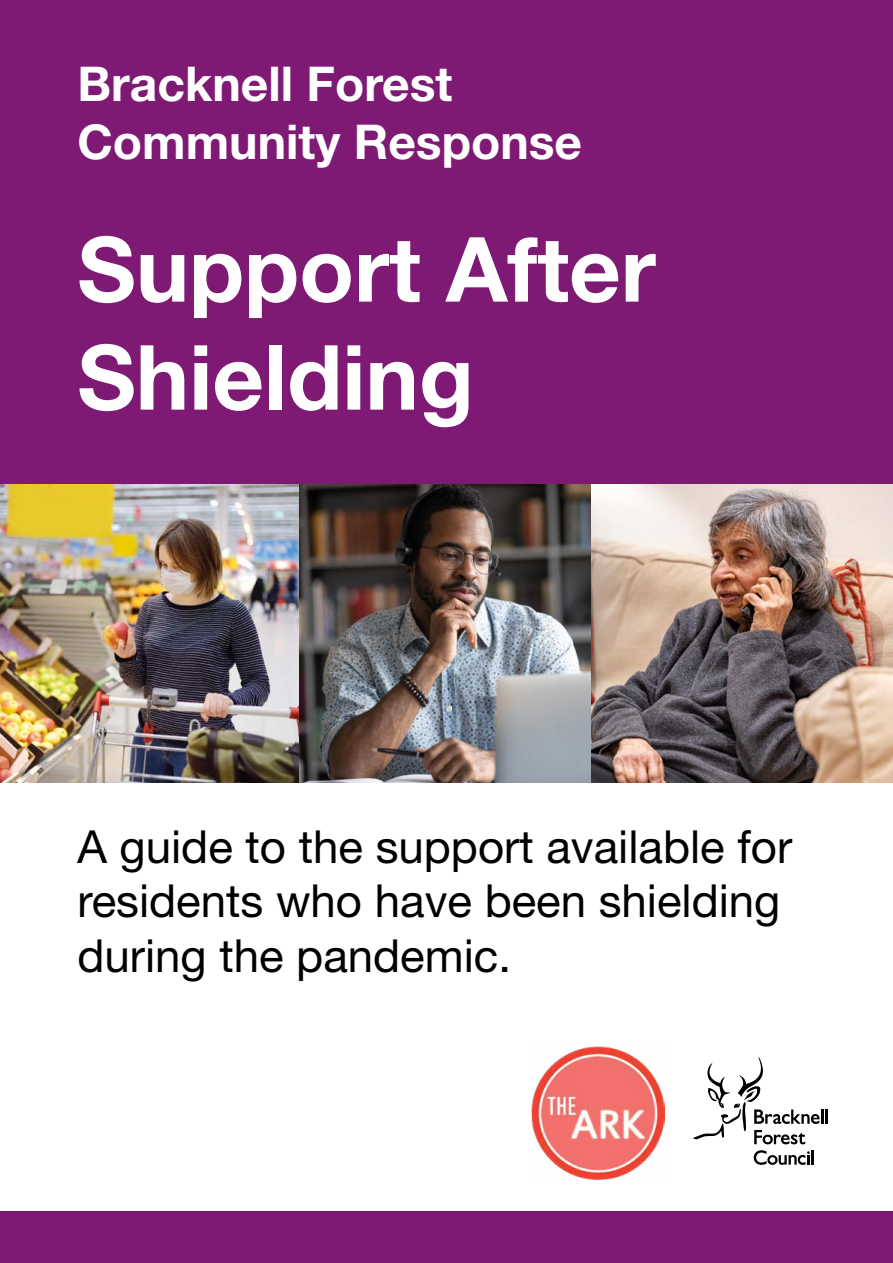
<style>
.page{position:relative;width:893px;height:1263px;background:#fff}
.page>*{position:absolute;margin:0;border:0;box-sizing:border-box;transform-origin:0 0}
.t1{font:700 90px/108px "Helvetica Neue";color:#fff}
.Small_Title{font:700 48px/57.6px "Helvetica Neue";color:#fff}
.Intro{font:45.6px/54.8px "Helvetica Neue";color:#000}
</style>
<div class="page">
<div style="left:0;top:1212px;width:893px;height:51px;background:#7e1974"></div>
<div style="left:0;top:0;width:893px;height:485px;background:#7e1974"></div>
<img style="left:0;top:485px;width:893px;height:297px">
<img style="left:532px;top:1047px;width:132px;height:132px">
<svg style="left:693px;top:1057px;width:130px;height:87px"></svg>
<hr style="left:825px;top:1109px;width:3px;height:15px;background:#000">
<svg style="left:754px;top:1150px;width:56px;height:15px"></svg>
<hr style="left:811px;top:1150px;width:3px;height:15px;background:#000">
<h1 class="Small_Title" style="left:77px;top:54px;width:506px">Bracknell Forest<br>Community Response</h1>
<h1 class="t1" style="left:77px;top:214px;width:580px">Support After<br>Shielding</h1>
<p class="Intro" style="left:77px;top:818px;width:716px">A guide to the support available for residents who have been shielding during the pandemic.</p>
</div>
